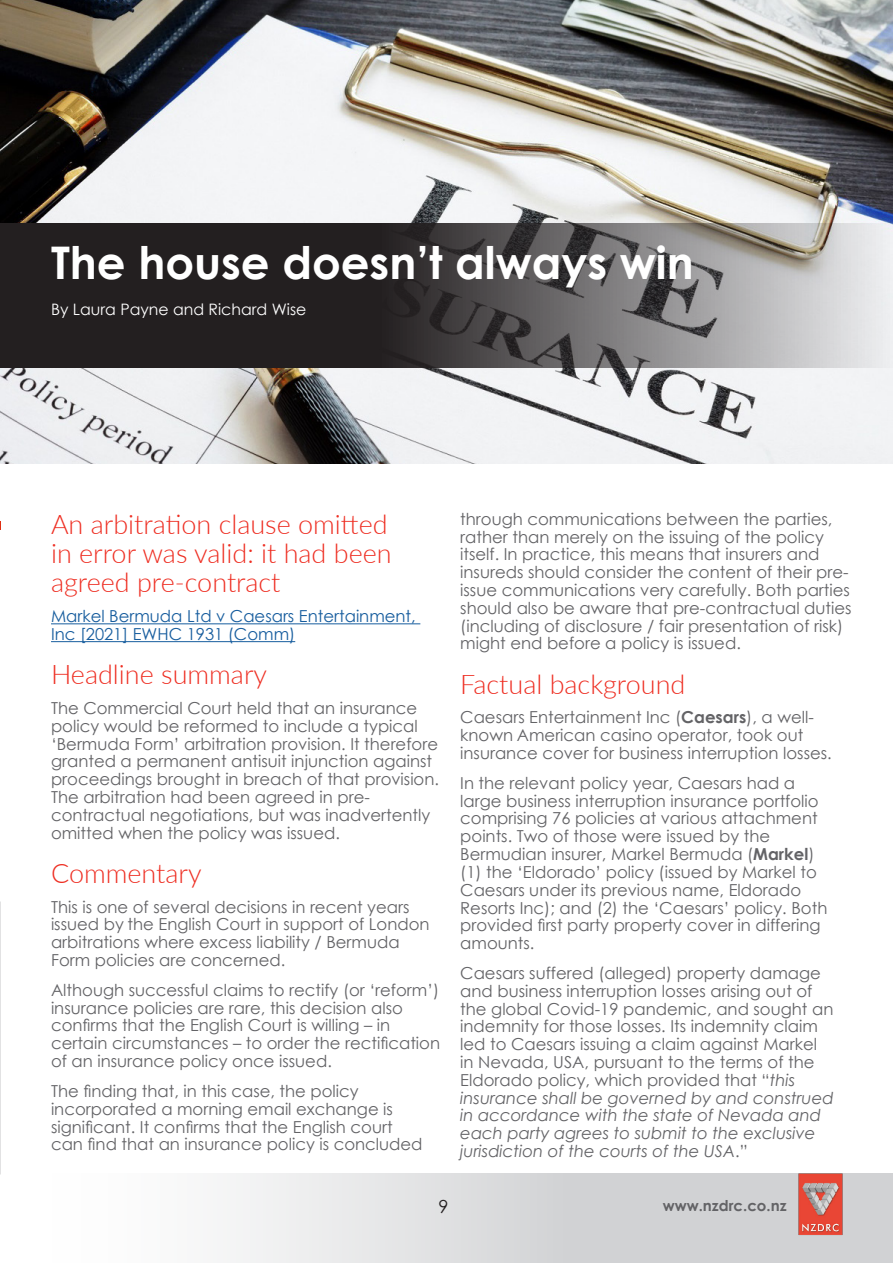
<style>
.page{position:relative;width:893px;height:1263px;background:#fff}
.page>*{position:absolute;margin:0;border:0;box-sizing:border-box;transform-origin:0 0}
.t1{font:700 45px "Century Gothic";color:#fff}
.Heading_2{font:300 27px/29.1px "Lato";color:#ee2e22}
.t2{font:18px "Century Gothic";color:#231f20}
.t3{font:16.5px/17.9px "Century Gothic";color:#636366}
.t4{font:16.5px/17.9px "Century Gothic";color:#175d9e}
.t5{font:15.75px "Century Gothic";color:#fff}
.t6{font:700 15px "Century Gothic";color:#636366}
.s1{font-weight:700}
.s2{font-style:italic}
</style>
<div class="page">
<div style="left:0;top:1173px;width:893px;height:90px;background:linear-gradient(to right,#fff,#c6c7c9)"></div>
<img style="left:798px;top:1173px;width:45px;height:64px">
<img style="left:0;top:901px;width:1px;height:273px">
<img style="left:0;top:0;width:893px;height:463px">
<svg style="left:0;top:223px;width:893px;height:145px;background:#585556"></svg>
<hr style="left:51px;top:623px;width:369px;height:1px;background:#175d9e">
<hr style="left:51px;top:641px;width:244px;height:1px;background:#175d9e">
<p class="t1" style="left:51px;top:229px;width:644px">The house doesn’t always win</p>
<p class="t5" style="left:51px;top:299px;width:257px">By Laura Payne and Richard Wise</p>
<p class="Heading_2" style="left:51px;top:509px;width:342px">An arbitration clause omitted in error was valid: it had been agreed pre-contract</p>
<p class="t4" style="left:51px;top:607px;width:366px">Markel Bermuda Ltd v Caesars Entertainment,<br>Inc [2021] EWHC 1931 (Comm)</p>
<p class="Heading_2" style="left:51px;top:659px;width:218px">Headline summary</p>
<p class="t3" style="left:51px;top:699px;width:390px">The Commercial Court held that an insurance policy would be reformed to include a typical ‘Bermuda Form’ arbitration provision. It therefore granted a permanent antisuit injunction against proceedings brought in breach of that provision.<br>The arbitration had been agreed in pre&shy;contractual negotiations, but was inadvertently omitted when the policy was issued.</p>
<p class="Heading_2" style="left:51px;top:857px;width:152px">Commentary</p>
<p class="t3" style="left:51px;top:897px;width:380px">This is one of several decisions in recent years issued by the English Court in support of London arbitrations where excess liability / Bermuda Form policies are concerned.</p>
<p class="t3" style="left:51px;top:981px;width:391px">Although successful claims to rectify (or ‘reform’) insurance policies are rare, this decision also confirms that the English Court is willing – in certain circumstances – to order the rectification of an insurance policy once issued.</p>
<p class="t3" style="left:51px;top:1082px;width:373px">The finding that, in this case, the policy incorporated a morning email exchange is significant. It confirms that the English court can find that an insurance policy is concluded</p>
<p class="t3" style="left:460px;top:510px;width:393px">through communications between the parties, rather than merely on the issuing of the policy itself. In practice, this means that insurers and insureds should consider the content of their pre&shy;issue communications very carefully. Both parties should also be aware that pre-contractual duties (including of disclosure / fair presentation of risk) might end before a policy is issued.</p>
<p class="Heading_2" style="left:460px;top:668px;width:227px">Factual background</p>
<p class="t3" style="left:460px;top:708px;width:373px">Caesars Entertainment Inc (<span class="s1">Caesars</span>), a well&shy;known American casino operator, took out insurance cover for business interruption losses.</p>
<p class="t3" style="left:460px;top:774px;width:369px">In the relevant policy year, Caesars had a large business interruption insurance portfolio comprising 76 policies at various attachment points. Two of those were issued by the Bermudian insurer, Markel Bermuda (<span class="s1">Markel</span>) (1) the ‘Eldorado’ policy (issued by Markel to Caesars under its previous name, Eldorado Resorts Inc); and (2) the ‘Caesars’ policy. Both provided first party property cover in differing amounts.</p>
<p class="t3" style="left:460px;top:964px;width:375px">Caesars suffered (alleged) property damage and business interruption losses arising out of the global Covid-19 pandemic, and sought an indemnity for those losses. Its indemnity claim led to Caesars issuing a claim against Markel in Nevada, USA, pursuant to the terms of the Eldorado policy, which provided that “<span class="s2">this insurance shall be governed by and construed in accordance with the state of Nevada and each party agrees to submit to the exclusive jurisdiction of the courts of the USA</span>.”</p>
<p class="t2" style="left:438px;top:1194px;width:11px">9</p>
<p class="t6" style="left:663px;top:1194px;width:125px">www.nzdrc.co.nz</p>
</div>
